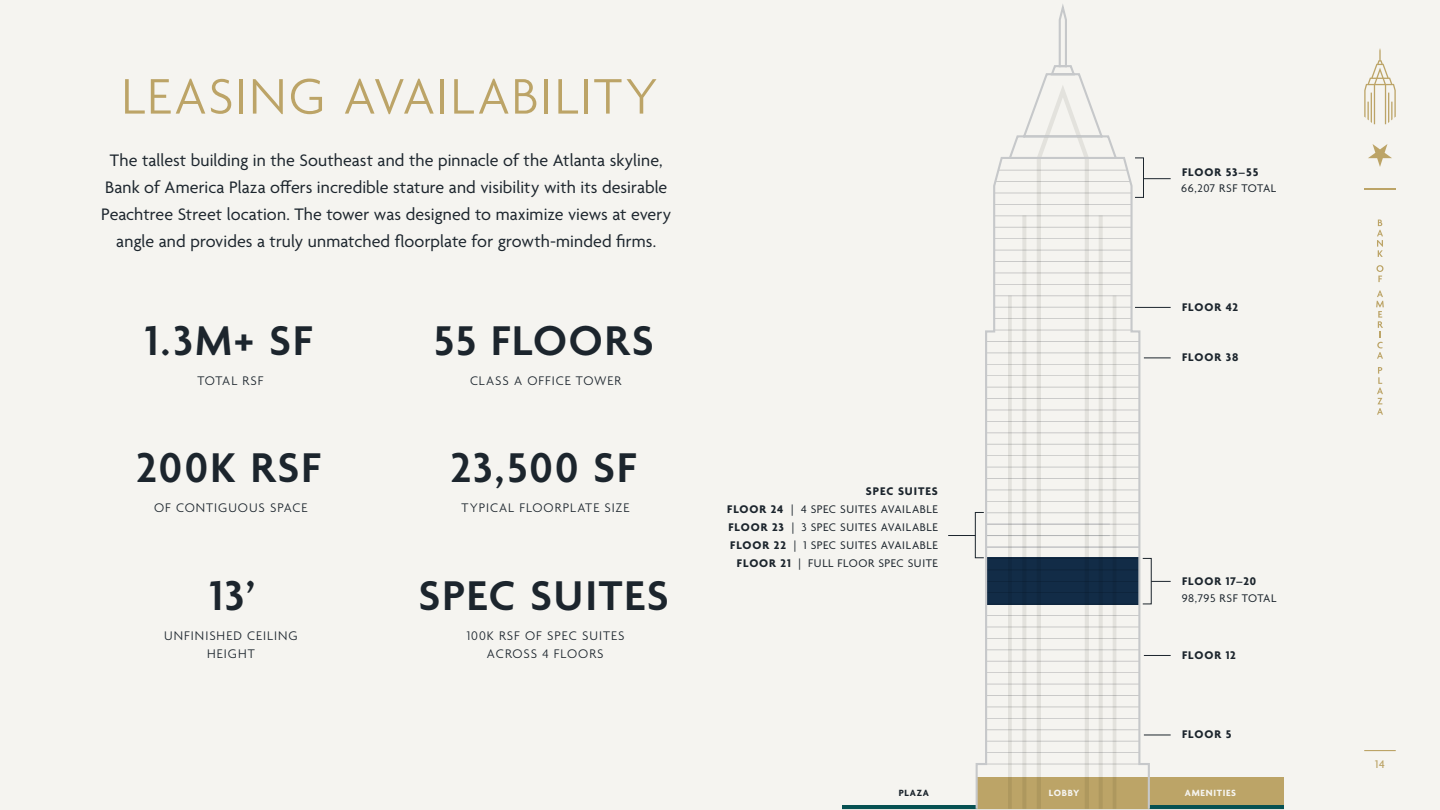
<style>
.page{position:relative;width:1440px;height:810px;background:#f5f4f0}
.page>*{position:absolute;margin:0;border:0;box-sizing:border-box;transform-origin:0 0}
.t1{font:300 54px "Agenda";letter-spacing:.03em;color:#bca467}
.t2{font:600 45px "Agenda";letter-spacing:.045em;color:#1c252d}
.t3{font:18px/27px "Agenda";letter-spacing:.005em;color:#1c252d;text-align:center}
.t4{font:300 13.5px/18px "Agenda";letter-spacing:.075em;color:#1c252d;text-align:center}
.t5{font:300 13.5px "Agenda";letter-spacing:.05em;color:#1c252d}
.t6{font:12px/18px "Agenda";letter-spacing:.045em;color:#1c252d;text-align:right}
.t7{font:700 12px "Agenda";letter-spacing:.075em;color:#1c252d}
.t8{font:500 12px "Agenda";color:#bca467}
.t9{font:700 9.75px "Agenda";letter-spacing:.075em;color:#f5f4f0}
.t10{font:700 9.75px "Agenda";letter-spacing:.075em;color:#1c252d}
.s1{font-weight:700}
</style>
<div class="page">
<div style="left:977px;top:777px;width:307px;height:32px;background:#bca467"></div>
<hr style="left:842px;top:806px;width:135px;height:3px;background:#065152">
<hr style="left:1149px;top:806px;width:135px;height:3px;background:#065152">
<hr style="left:842px;top:809px;width:442px;height:1px;background:#ededeb">
<svg style="left:975px;top:157px;width:176px;height:653px"></svg>
<svg style="left:1007px;top:4px;width:112px;height:157px"></svg>
<hr style="left:1135px;top:307px;width:36px;height:1px;background:#1c252d">
<svg style="left:1144px;top:358px;width:27px;height:1px"></svg>
<svg style="left:1144px;top:655px;width:27px;height:1px"></svg>
<svg style="left:1144px;top:735px;width:27px;height:1px"></svg>
<svg style="left:948px;top:535px;width:27px;height:1px"></svg>
<div style="left:975px;top:512px;width:9px;height:46px;border:1px solid #1c252d"></div>
<svg style="left:1144px;top:178px;width:27px;height:1px"></svg>
<div style="left:1135px;top:158px;width:9px;height:40px;border:1px solid #1c252d"></div>
<svg style="left:1152px;top:581px;width:19px;height:1px"></svg>
<div style="left:1142px;top:558px;width:10px;height:46px;border:1px solid #1c252d"></div>
<svg style="left:1364px;top:48px;width:32px;height:76px"></svg>
<hr style="left:1364px;top:188px;width:32px;height:2px;background:#bca467">
<svg style="left:1377px;top:220px;width:6px;height:37px"></svg>
<svg style="left:1376px;top:265px;width:7px;height:17px"></svg>
<svg style="left:1376px;top:290px;width:8px;height:69px"></svg>
<svg style="left:1377px;top:367px;width:6px;height:48px"></svg>
<svg style="left:1368px;top:144px;width:24px;height:23px"></svg>
<hr style="left:1364px;top:750px;width:32px;height:1px;background:#bca467">
<h1 class="t1" style="left:121px;top:67px;width:538px">LEASING AVAILABILITY</h1>
<p class="t3" style="left:101px;top:148px;width:571px">The tallest building in the Southeast and the pinnacle of the Atlanta skyline, Bank of America Plaza offers incredible stature and visibility with its desirable Peachtree Street location. The tower was designed to maximize views at every angle and provides a truly unmatched floorplate for growth-minded firms.</p>
<h2 class="t2" style="left:145px;top:316px;width:168px">1.3M+ SF</h2>
<h2 class="t2" style="left:434px;top:316px;width:222px">55 FLOORS</h2>
<p class="t5" style="left:197px;top:373px;width:68px">TOTAL RSF</p>
<p class="t4" style="left:470px;top:372px;width:153px">CLASS A OFFICE TOWER</p>
<h2 class="t2" style="left:136px;top:444px;width:186px">200K RSF</h2>
<p class="t4" style="left:154px;top:500px;width:155px">OF CONTIGUOUS SPACE</p>
<h2 class="t2" style="left:451px;top:444px;width:187px">23,500 SF</h2>
<p class="t4" style="left:461px;top:500px;width:169px">TYPICAL FLOORPLATE SIZE</p>
<h2 class="t2" style="left:210px;top:571px;width:47px">13’</h2>
<h2 class="t2" style="left:419px;top:571px;width:252px">SPEC SUITES</h2>
<p class="t4" style="left:164px;top:627px;width:135px">UNFINISHED CEILING<br>HEIGHT</p>
<p class="t4" style="left:467px;top:627px;width:159px">100K RSF OF SPEC SUITES<br>ACROSS 4 FLOORS</p>
<p class="t6" style="left:727px;top:483px;width:212px"><span class="s1">SPEC SUITES<br>FLOOR 24</span> | 4 SPEC SUITES AVAILABLE<br><span class="s1">FLOOR 23</span> | 3 SPEC SUITES AVAILABLE<br><span class="s1">FLOOR 22</span> | 1 SPEC SUITES AVAILABLE<br><span class="s1">FLOOR 21</span> | FULL FLOOR SPEC SUITE</p>
<p class="t10" style="left:899px;top:788px;width:32px">PLAZA</p>
<p class="t7" style="left:1182px;top:166px;width:78px">FLOOR 53–55</p>
<p class="t6" style="left:1181px;top:180px;width:97px">66,207 RSF TOTAL</p>
<p class="t7" style="left:1182px;top:300px;width:58px">FLOOR 42</p>
<p class="t7" style="left:1182px;top:351px;width:58px">FLOOR 38</p>
<p class="t7" style="left:1182px;top:575px;width:76px">FLOOR 17–20</p>
<p class="t6" style="left:1182px;top:590px;width:96px">98,795 RSF TOTAL</p>
<p class="t7" style="left:1182px;top:649px;width:55px">FLOOR 12</p>
<p class="t7" style="left:1182px;top:728px;width:51px">FLOOR 5</p>
<p class="t9" style="left:1049px;top:788px;width:32px">LOBBY</p>
<p class="t9" style="left:1185px;top:788px;width:53px">AMENITIES</p>
<p class="t8" style="left:1375px;top:757px;width:11px">14</p>
</div>
